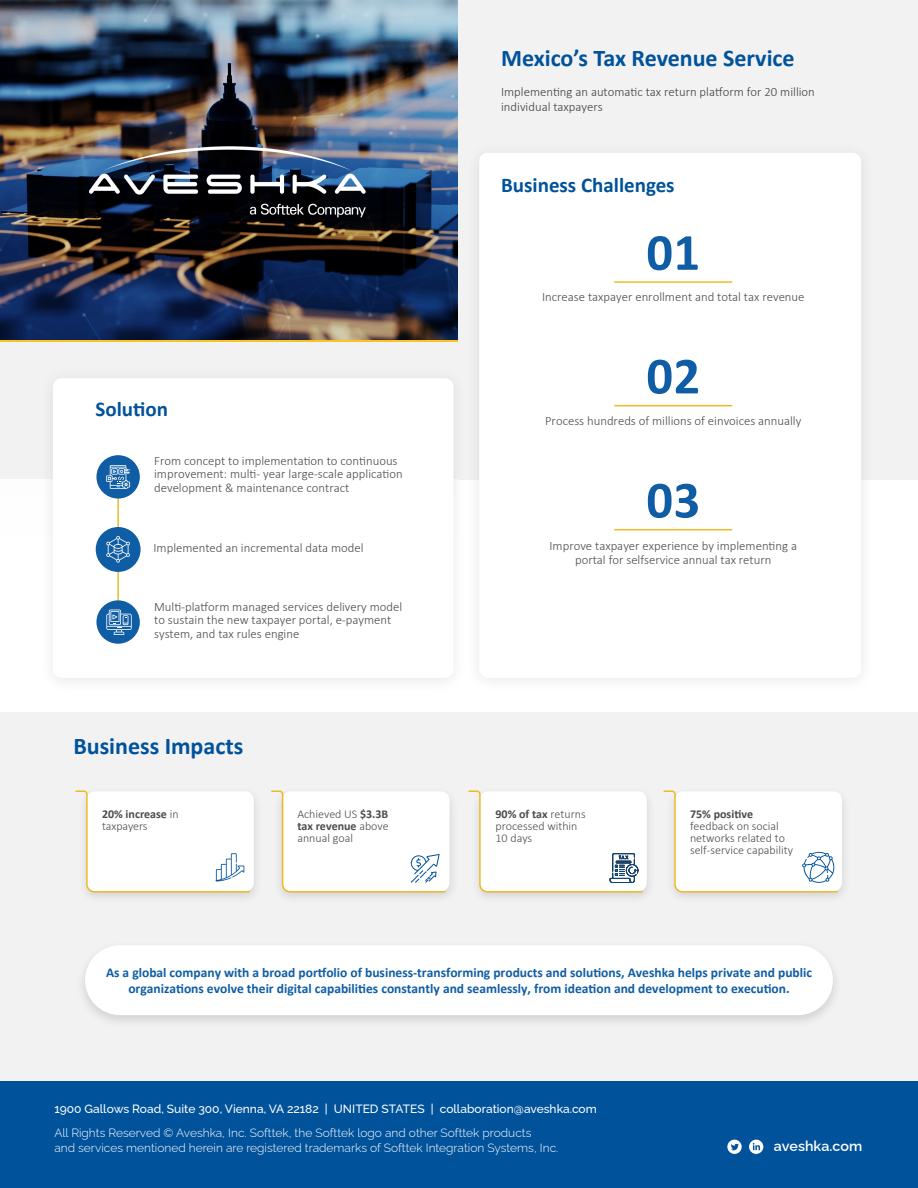
<style>
.page{position:relative;width:918px;height:1188px;background:#fff}
.page>*{position:absolute;margin:0;border:0;box-sizing:border-box;transform-origin:0 0}
.Texto_INTRO{font:700 52.5px "Calibri";color:#0f5da4}
.t1{font:700 24px "Calibri";color:#00529b}
.Subtitulo{font:700 21px "Calibri";color:#00529b}
.t2{font:600 14.25px "Raleway";color:#fff}
.t3{font:700 13.5px/16.2px "Calibri";color:#0f5da4;text-align:center}
.Contenido{font:300 12.75px/13.5px "Calibri";color:#4d4b4b}
.Contenido-2{font:300 12.75px/15px "Calibri";color:#424041}
.t4{font:300 12px/14.4px "Raleway";color:#fff}
.Contenido-3{font:300 12px/12px "Calibri";color:#4d4b4b}
.t5{font:500 12px "Raleway";color:#fff}
.Texto_INTRO-2{font:700 12px/12px "Calibri";color:#4d4b4b}
.s1{font-weight:300}
.s2{font-weight:700}
</style>
<div class="page">
<div style="left:0;top:712px;width:918px;height:370px;background:#f2f2f2"></div>
<img style="left:0;top:0;width:459px;height:340px">
<img style="left:89px;top:147px;width:277px;height:71px">
<hr style="left:0;top:340px;width:459px;height:3px;background:#fac325">
<div style="left:0;top:1082px;width:918px;height:106px;background:#00529b"></div>
<svg style="left:749px;top:1140px;width:14px;height:14px"></svg>
<svg style="left:727px;top:1140px;width:15px;height:14px"></svg>
<div style="left:76px;top:941px;width:766px;height:88px;background:#231f20;opacity:.15"></div>
<div style="left:85px;top:945px;width:748px;height:70px;background:#fff;border-radius:35px"></div>
<div style="left:0;top:343px;width:918px;height:136px;background:#f2f2f2"></div>
<div style="left:459px;top:0;width:459px;height:479px;background:#f2f2f2"></div>
<div style="left:39px;top:366px;width:428px;height:328px;background:#f6f6f6"></div>
<div style="left:53px;top:378px;width:400px;height:300px;background:#fff;border-radius:9px"></div>
<div style="left:465px;top:141px;width:410px;height:553px;background:#231f20;opacity:.1"></div>
<div style="left:479px;top:153px;width:382px;height:525px;background:#fff;border-radius:9px"></div>
<hr style="left:117px;top:458px;width:2px;height:177px;background:#edba26">
<div style="left:96px;top:455px;width:44px;height:44px;background:#0f5da4;border-radius:50%"></div>
<div style="left:96px;top:528px;width:44px;height:43px;background:#0f5da4;border-radius:50%"></div>
<div style="left:96px;top:527px;width:45px;height:45px;border:2px solid #0f5da4;border-radius:50%"></div>
<div style="left:96px;top:600px;width:44px;height:44px;background:#0f5da4;border-radius:50%"></div>
<svg style="left:106px;top:465px;width:24px;height:24px"></svg>
<svg style="left:106px;top:536px;width:24px;height:27px"></svg>
<svg style="left:106px;top:610px;width:26px;height:25px"></svg>
<div style="left:77px;top:787px;width:186px;height:118px;background:#231f20;opacity:.15"></div>
<div style="left:273px;top:787px;width:186px;height:118px;background:#231f20;opacity:.15"></div>
<div style="left:470px;top:787px;width:186px;height:118px;background:#231f20;opacity:.15"></div>
<div style="left:666px;top:787px;width:185px;height:118px;background:#231f20;opacity:.15"></div>
<svg style="left:663px;top:790px;width:176px;height:103px"></svg>
<hr style="left:614px;top:281px;width:118px;height:2px;background:#edba26">
<hr style="left:614px;top:405px;width:118px;height:1px;background:#edba26">
<hr style="left:614px;top:529px;width:118px;height:1px;background:#edba26">
<svg style="left:75px;top:790px;width:176px;height:103px"></svg>
<svg style="left:271px;top:790px;width:175px;height:103px"></svg>
<svg style="left:468px;top:790px;width:176px;height:103px"></svg>
<p class="t1" style="left:501px;top:41px;width:295px">Mexico’s Tax Revenue Service</p>
<p class="Contenido-2" style="left:501px;top:84px;width:315px">Implementing an automatic tax return platform for 20 million individual taxpayers</p>
<p class="Subtitulo" style="left:501px;top:170px;width:175px">Business Challenges</p>
<p class="Texto_INTRO" style="left:646px;top:215px;width:55px">01</p>
<p class="Contenido" style="left:542px;top:290px;width:264px">Increase taxpayer enrollment and total tax revenue</p>
<p class="Subtitulo" style="left:95px;top:395px;width:74px">Solution</p>
<p class="Contenido" style="left:154px;top:454px;width:250px">From concept to implementation to continuous improvement: multi- year large-scale application development &amp; maintenance contract</p>
<p class="Contenido" style="left:154px;top:541px;width:212px">Implemented an incremental data model</p>
<p class="Contenido" style="left:154px;top:600px;width:250px">Multi-platform managed services delivery model to sustain the new taxpayer portal, e-payment system, and tax rules engine</p>
<p class="t1" style="left:73px;top:729px;width:171px">Business Impacts</p>
<p class="Texto_INTRO" style="left:646px;top:339px;width:55px">02</p>
<p class="Contenido" style="left:545px;top:414px;width:258px">Process hundreds of millions of einvoices annually</p>
<p class="Texto_INTRO" style="left:646px;top:463px;width:55px">03</p>
<p class="Contenido" style="left:550px;top:539px;width:249px;text-align:center">Improve taxpayer experience by implementing a portal for selfservice annual tax return</p>
<p class="Texto_INTRO-2" style="left:102px;top:808px;width:78px">20% increase <span class="s1">in taxpayers</span></p>
<p class="Contenido-3" style="left:297px;top:808px;width:93px;text-align:justify">Achieved US <span class="s2">$3.3B tax revenue</span> above annual goal</p>
<p class="Contenido-3" style="left:496px;top:808px;width:92px"><span class="s2">90% of tax</span> returns processed within<br>10 days</p>
<p class="Contenido-3" style="left:690px;top:808px;width:104px"><span class="s2">75% positive </span>feedback on social networks related to self-service capability</p>
<p class="t3" style="left:106px;top:964px;width:708px">As a global company with a broad portfolio of business-transforming products and solutions, Aveshka helps private and public organizations evolve their digital capabilities constantly and seamlessly, from ideation and development to execution.</p>
<p class="t5" style="left:54px;top:1099px;width:544px">1900 Gallows Road, Suite 300, Vienna, VA 22182 | UNITED STATES | collaboration@aveshka.com</p>
<p class="t4" style="left:54px;top:1124px;width:505px">All Rights Reserved © Aveshka, Inc. Softtek, the Softtek logo and other Softtek products<br>and services mentioned herein are registered trademarks of Softtek Integration Systems, Inc.</p>
<p class="t2" style="left:774px;top:1135px;width:90px">aveshka.com</p>
</div>
